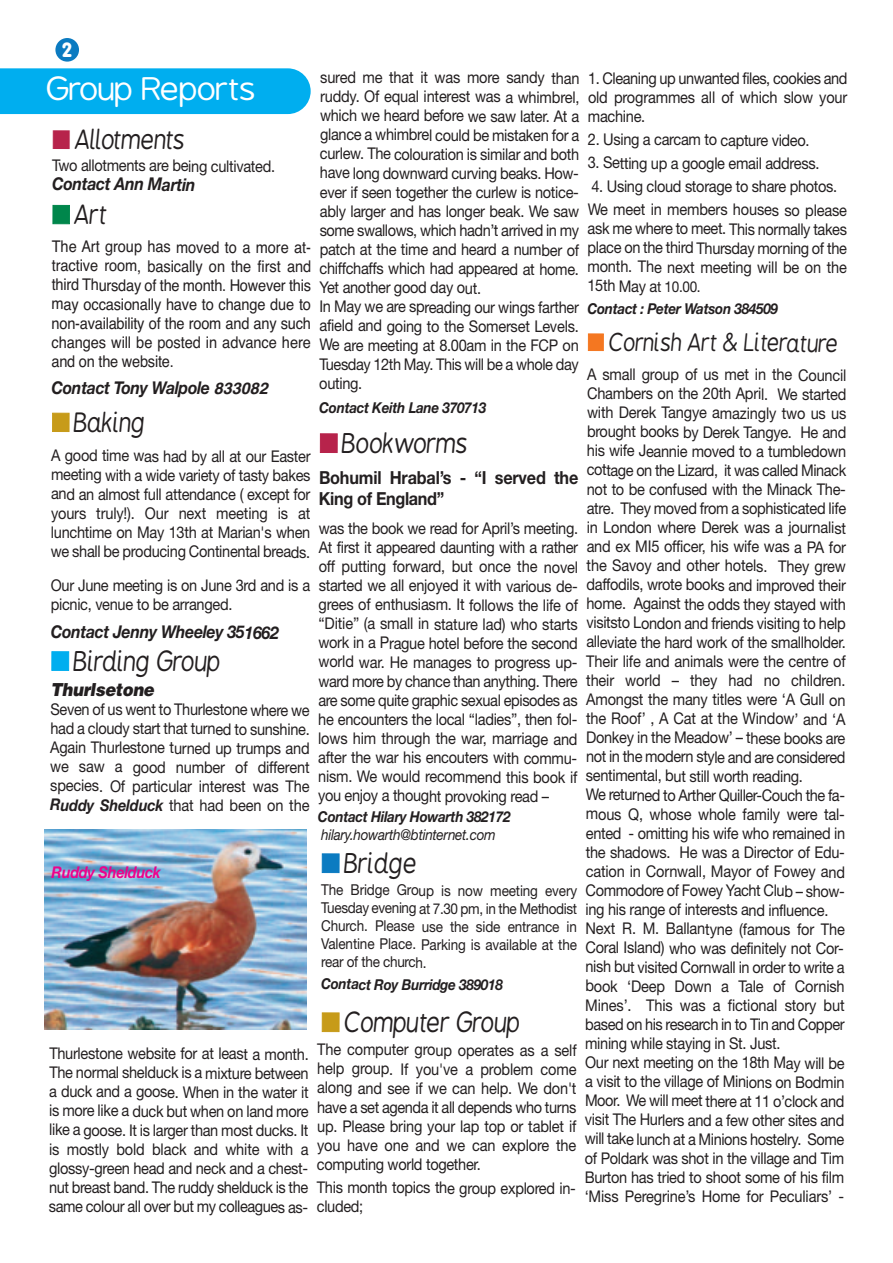
<style>
.page{position:relative;width:893px;height:1263px;background:#fff}
.page>*{position:absolute;margin:0;border:0;box-sizing:border-box;transform-origin:0 0}
.t1{font:30.9px "B Preplay";letter-spacing:-.045em;color:#fff;scale:1.1 1}
.t2{font:italic 27px "B Preplay";letter-spacing:-.025em;color:#231f20;scale:.9 1}
.t3{font:italic 26.4px "B Preplay";letter-spacing:-.025em;color:#231f20;scale:.9 1}
.t4{font:italic 24px "B Preplay";letter-spacing:-.025em;color:#231f20;scale:.9 1}
.t5{font:700 19.05px "B Preplay";color:#fff}
.t6{font:700 18px/20.9px "Helvetica Neue";letter-spacing:-.015em;color:#231f20;scale:.9 1}
.t7{font:italic 900 18px "Helvetica";letter-spacing:-.015em;color:#231f20;scale:.9 1}
.t8{font:italic 700 17.7px "Helvetica Neue";letter-spacing:-.02em;color:#231f20;scale:.9 1}
.t9{font:16.2px/19px "Helvetica Neue";letter-spacing:-.025em;color:#231f20;text-align:justify;scale:.9 1}
.t10{font:16.2px/19px "Helvetica";letter-spacing:-.01em;color:#231f20;text-align:justify;scale:.9 1}
.t11{font:italic 700 16.2px "Helvetica Neue";letter-spacing:-.02em;color:#ed028c;scale:.9 1}
.t12{font:15px/18px "Helvetica Neue";letter-spacing:-.015em;color:#231f20;text-align:justify;scale:.9 1}
.t13{font:italic 700 15px "Helvetica Neue";letter-spacing:-.02em;color:#231f20;scale:.9 1}
.t14{font:italic 15px "Helvetica Neue";letter-spacing:-.02em;color:#231f20;scale:.9 1}
.s1{color:#b7234b}
.s2{color:#0b7bc1}
.s3{color:#c79b19}
.s4{font-size:15px}
.s5{color:#f47721}
.s6{color:#00864b}
.s7{font-family:"Helvetica";font-size:16.2px}
.s8{color:#00aeef}
.s9{font-weight:700;font-style:italic}
</style>
<div class="page">
<div style="left:55px;top:38px;width:24px;height:24px;background:#0b7bc1;border-radius:50%"></div>
<img style="left:45px;top:829px;width:261px;height:200px">
<svg style="left:0;top:68px;width:311px;height:46px;background:#10b3f0"></svg>
<div style="left:47px;top:76px;width:243px;height:37px;background:#00aeef"></div>
<p class="t5" style="left:62px;top:42px;width:12px">2</p>
<h1 class="t1" style="left:47px;top:77px;width:192px">Group Reports</h1>
<p class="t9" style="left:319px;top:68px;width:291px;text-align:left">sured me that it was more sandy than ruddy. Of equal interest was a whimbrel, which we heard before we saw later. At a glance a whimbrel could be mistaken for a curlew. The colouration is similar and both have long downward curving beaks. How&shy;ever if seen together the curlew is notice&shy;ably larger and has longer beak. We saw some swallows, which hadn’t arrived in my patch at the time and heard a number of chiffchaffs which had appeared at home.<br>Yet another good day out.<br>In May we are spreading our wings farther afield and going to the Somerset Levels.<br>We are meeting at 8.00am in the FCP on Tuesday 12th May. This will be a whole day outing.</p>
<p class="t13" style="left:319px;top:398px;width:187px">Contact Keith Lane 370713</p>
<h2 class="t2" style="left:319px;top:433px;width:167px"><span class="s1">■</span> Bookworms</h2>
<p class="t6" style="left:319px;top:467px;width:290px">Bohumil Hrabal’s - “I served the<br>King of England”</p>
<p class="t9" style="left:318px;top:518px;width:291px">was the book we read for April’s meeting.<br>At first it appeared daunting with a rather off putting forward, but once the novel started we all enjoyed it with various de&shy;grees of enthusiasm. It follows the life of “Ditie” (a small in stature lad) who starts work in a Prague hotel before the second world war. He manages to progress up&shy;ward more by chance than anything. There are some quite graphic sexual episodes as he encounters the local “ladies”, then fol&shy;lows him through the war, marriage and after the war his encouters with commu&shy;nism. We would recommend this book if you enjoy a thought provoking read –</p>
<p class="t13" style="left:318px;top:807px;width:215px">Contact Hilary Howarth 382172</p>
<p class="t14" style="left:321px;top:825px;width:195px">hilary.howarth@btinternet.com</p>
<h2 class="t2" style="left:321px;top:853px;width:108px"><span class="s2">■</span> Bridge</h2>
<p class="t12" style="left:321px;top:881px;width:286px">The Bridge Group is now meeting every Tuesday evening at 7.30 pm, in the Methodist Church. Please use the side entrance in Valentine Place. Parking is available at the rear of the church.</p>
<p class="t13" style="left:321px;top:975px;width:203px">Contact Roy Burridge 389018</p>
<h2 class="t2" style="left:321px;top:1012px;width:223px"><span class="s3">■</span> Computer Group</h2>
<p class="t9" style="left:317px;top:1040px;width:290px">The computer group operates as a self help group. If you've a problem come along and see if we can help. We don't have a set agenda it all depends who turns up. Please bring your lap top or tablet if you have one and we can explore the computing world together.</p>
<p class="t9" style="left:317px;top:1178px;width:289px">This month topics the group explored in&shy;cluded;</p>
<p class="t9" style="left:588px;top:69px;width:290px">1. Cleaning up unwanted files, cookies and old programmes all of which slow your machine.</p>
<p class="t9" style="left:588px;top:130px;width:248px">2. Using a carcam to capture video.</p>
<p class="t9" style="left:588px;top:153px;width:259px">3. Setting up a google email address.</p>
<p class="t9" style="left:588px;top:174px;width:290px;line-height:23.2px">4. Using cloud storage to share photos.<br>We meet in members houses so please</p>
<p class="t9" style="left:587px;top:219px;width:290px">ask me where to meet. This normally takes place on the third Thursday morning of the month. The next meeting will be on the 15th May a<span class="s4">t 10.00.</span></p>
<p class="t13" style="left:587px;top:299px;width:213px">Contact : Peter Watson 384509</p>
<h3 class="t4" style="left:588px;top:333px;width:280px"><span class="s5">■</span> Cornish Art &amp; Literature</h3>
<p class="t9" style="left:585px;top:365px;width:292px;text-align:left">A small group of us met in the Council Chambers on the 20th April. We started with Derek Tangye amazingly two us us brought books by Derek Tangye. He and his wife Jeannie moved to a tumbledown cottage on the Lizard, it was called Minack not to be confused with the Minack The&shy;atre. They moved from a sophisticated life in London where Derek was a journalist and ex MI5 officer, his wife was a PA for the Savoy and other hotels. They grew daffodils, wrote books and improved their home. Against the odds they stayed with visitsto London and friends visiting to help alleviate the hard work of the smallholder.<br>Their life and animals were the centre of their world – they had no children.<br>Amongst the many titles were ‘A Gull on the Roof’ , A Cat at the Window’ and ‘A Donkey in the Meadow’ – these books are not in the modern style and are considered sentimental, but still worth reading.<br>We returned to Arther Quiller-Couch the fa&shy;mous Q, whose whole family were tal&shy;ented - omitting his wife who remained in the shadows. He was a Director of Edu&shy;cation in Cornwall, Mayor of Fowey and Commodore of Fowey Yacht Club – show&shy;ing his range of interests and influence.<br>Next R. M. Ballantyne (famous for The Coral Island) who was definitely not Cor&shy;nish but visited Cornwall in order to write a book ‘Deep Down a Tale of Cornish Mines’. This was a fictional story but based on his research in to Tin and Copper mining while staying in St. Just.<br>Our next meeting on the 18th May will be a visit to the village of Minions on Bodmin Moor. We will meet there at 11 o’clock and visit The Hurlers and a few other sites and will take lunch at a Minions hostelry. Some of Poldark was shot in the village and Tim Burton has tried to shoot some of his film ‘Miss Peregrine’s Home for Peculiars’ -</p>
<h3 class="t3" style="left:52px;top:129px;width:150px"><span class="s1">■</span> Allotments</h3>
<p class="t9" style="left:52px;top:156px;width:249px">Two allotments are being cultivated.</p>
<p class="t8" style="left:52px;top:173px;width:161px">Contact Ann Martin</p>
<h3 class="t3" style="left:52px;top:205px;width:63px"><span class="s6">■</span> Art</h3>
<p class="t10" style="left:51px;top:237px;width:290px">The Art group has moved to a more at&shy;tractive room, basically on the first and third Thursday of the month. However this may occasionally have to change due to non-availability of the room and any such changes will be posted in advance here and on the website.</p>
<p class="t8" style="left:51px;top:376px;width:242px">Contact Tony Walpole <span class="s7">833082</span></p>
<h3 class="t3" style="left:52px;top:412px;width:106px"><span class="s3">■</span> Baking</h3>
<p class="t9" style="left:51px;top:446px;width:290px">A good time was had by all at our Easter meeting with a wide variety of tasty bakes and an almost full attendance ( except for yours truly!). Our next meeting is at lunchtime on May 13th at Marian's when we shall be producing Continental breads.</p>
<p class="t9" style="left:51px;top:575px;width:290px">Our June meeting is on June 3rd and is a picnic, venue to be arranged.</p>
<p class="t8" style="left:51px;top:621px;width:255px">Contact Jenny Wheeley 351662</p>
<h2 class="t2" style="left:51px;top:651px;width:190px"><span class="s8">■</span> Birding Group</h2>
<p class="t7" style="left:50px;top:679px;width:117px">Thurlsetone</p>
<p class="t9" style="left:50px;top:700px;width:290px">Seven of us went to Thurlestone where we had a cloudy start that turned to sunshine.<br>Again Thurlestone turned up trumps and we saw a good number of different species. Of particular interest was The <span class="s9">Ruddy Shelduck</span> that had been on the</p>
<p class="t11" style="left:52px;top:862px;width:123px">Ruddy Shelduck</p>
<p class="t9" style="left:49px;top:1044px;width:290px">Thurlestone website for at least a month.<br>The normal shelduck is a mixture between a duck and a goose. When in the water it is more like a duck but when on land more like a goose. It is larger than most ducks. It is mostly bold black and white with a glossy-green head and neck and a chest&shy;nut breast band. The ruddy shelduck is the same colour all over but my colleagues as-</p>
</div>
